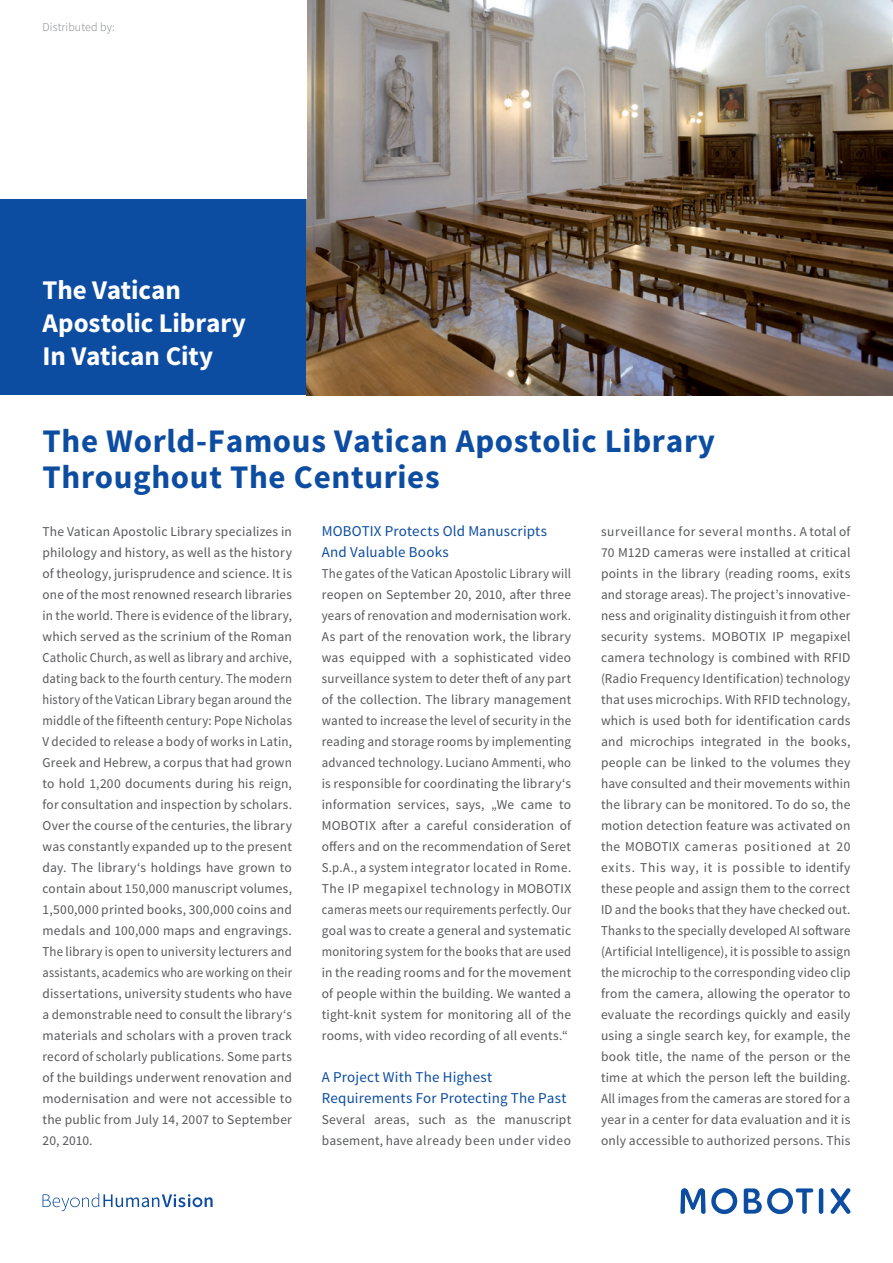
<style>
.page{position:relative;width:893px;height:1263px;background:#fff}
.page>*{position:absolute;margin:0;border:0;box-sizing:border-box;transform-origin:0 0}
.t1{font:700 33px/36px "Source Sans Pro";letter-spacing:.02em;color:#0d4da1}
.t2{font:700 27px/33px "Source Sans Pro";letter-spacing:-.005em;color:#fff}
.t3{font:15px/21px "Source Sans Pro";letter-spacing:.015em;color:#0d4da1}
.t4{font:13.5px/21px "Source Sans Pro";letter-spacing:.02em;color:#57585a;text-align:justify}
.t5{font:13.5px/21px "Source Sans Pro";letter-spacing:.02em;color:#57585a;text-align:justify;scale:.95 1}
.t6{font:300 12px "Source Sans Pro";letter-spacing:.01em;color:#808285}
</style>
<div class="page">
<hr style="left:819px;top:1188px;width:4px;height:26px;background:#0d4da1;border-radius:2px">
<svg style="left:831px;top:1188px;width:19px;height:26px"></svg>
<svg style="left:680px;top:1188px;width:57px;height:26px"></svg>
<svg style="left:744px;top:1188px;width:69px;height:26px"></svg>
<svg style="left:43px;top:1193px;width:170px;height:18px"></svg>
<div style="left:0;top:0;width:307px;height:395px;background:#0d4da1"></div>
<img style="left:307px;top:0;width:586px;height:395px">
<div style="left:0;top:0;width:307px;height:199px;background:#fff"></div>
<p class="t6" style="left:43px;top:20px;width:74px">Distributed by:</p>
<h2 class="t2" style="left:43px;top:275px;width:205px">The Vatican<br>Apostolic Library<br>In Vatican City</h2>
<h1 class="t1" style="left:43px;top:424px;width:674px">The World-Famous Vatican Apostolic Library<br>Throughout The Centuries</h1>
<p class="t4" style="left:43px;top:521px;width:251px">The Vatican Apostolic Library specializes in philology and history, as well as the history of theology, jurisprudence and science. It is one of the most renowned research libraries in the world. There is evidence of the library, which served as the scrinium of the Roman Catholic Church, as well as library and archive, dating back to the fourth century. The modern history of the Vatican Library began around the middle of the fifteenth century: Pope Nicholas V decided to release a body of works in Latin, Greek and Hebrew, a corpus that had grown to hold 1,200 documents during his reign, for consultation and inspection by scholars.<br>Over the course of the centuries, the library was constantly expanded up to the present day. The library‘s holdings have grown to contain about 150,000 manuscript volumes, 1,500,000 printed books, 300,000 coins and medals and 100,000 maps and engravings.<br>The library is open to university lecturers and assistants, academics who are working on their dissertations, university students who have a demonstrable need to consult the library‘s materials and scholars with a proven track record of scholarly publications. Some parts of the buildings underwent renovation and modernisation and were not accessible to the public from July 14, 2007 to September 20, 2010.</p>
<p class="t3" style="left:322px;top:521px;width:227px">MOBOTIX Protects Old Manuscripts<br>And Valuable Books</p>
<p class="t5" style="left:322px;top:563px;width:264px">The gates of the Vatican Apostolic Library will reopen on September 20, 2010, after three years of renovation and modernisation work.<br>As part of the renovation work, the library was equipped with a sophisticated video surveillance system to deter theft of any part of the collection. The library management wanted to increase the level of security in the reading and storage rooms by implementing advanced technology. Luciano Ammenti, who is responsible for coordinating the library‘s information services, says, „We came to MOBOTIX after a careful consideration of offers and on the recommendation of Seret S.p.A., a system integrator located in Rome.<br>The IP megapixel technology in MOBOTIX cameras meets our requirements perfectly. Our goal was to create a general and systematic monitoring system for the books that are used in the reading rooms and for the movement of people within the building. We wanted a tight-knit system for monitoring all of the rooms, with video recording of all events.“</p>
<p class="t3" style="left:322px;top:1067px;width:246px">A Project With The Highest<br>Requirements For Protecting The Past</p>
<p class="t4" style="left:322px;top:1109px;width:251px">Several areas, such as the manuscript basement, have already been under video</p>
<p class="t4" style="left:601px;top:521px;width:251px">surveillance for several months. A total of 70 M12D cameras were installed at critical points in the library (reading rooms, exits and storage areas). The project’s innovative&shy;ness and originality distinguish it from other security systems. MOBOTIX IP megapixel camera technology is combined with RFID (Radio Frequency Identification) technology that uses microchips. With RFID technology, which is used both for identification cards and microchips integrated in the books, people can be linked to the volumes they have consulted and their movements within the library can be monitored. To do so, the motion detection feature was activated on the MOBOTIX cameras positioned at 20 exits. This way, it is possible to identify these people and assign them to the correct ID and the books that they have checked out.<br>Thanks to the specially developed AI software (Artificial Intelligence), it is possible to assign the microchip to the corresponding video clip from the camera, allowing the operator to evaluate the recordings quickly and easily using a single search key, for example, the book title, the name of the person or the time at which the person left the building.<br>All images from the cameras are stored for a year in a center for data evaluation and it is only accessible to authorized persons. This</p>
</div>
